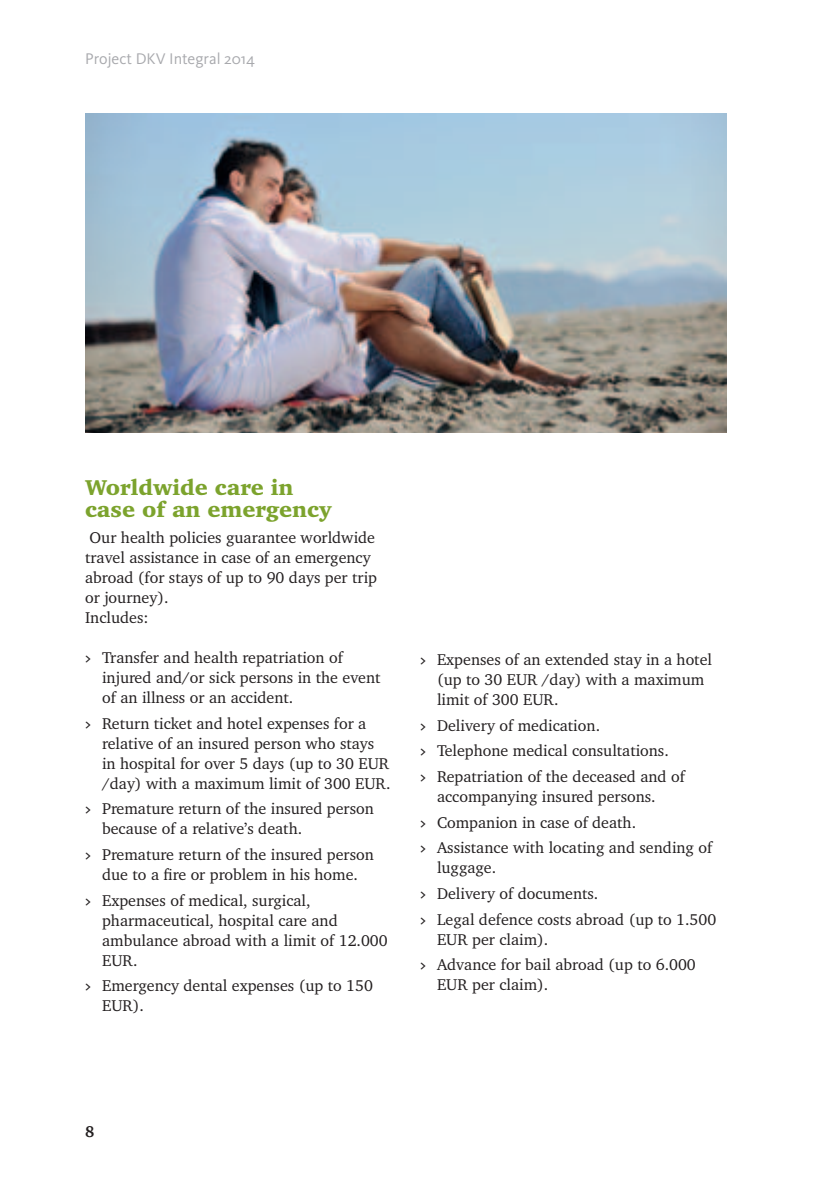
<style>
.page{position:relative;width:840px;height:1191px;background:#fff}
.page>*{position:absolute;margin:0;border:0;box-sizing:border-box;transform-origin:0 0}
.t1{font:900 22px/22px "Charter IT Cby BT";color:#7ca32d}
.t2{font:16px/20px "Charter IT Cby BT";color:#231f20}
.t3{font:16px "Kievit";color:#a8a9ad}
.t4{font:700 16px "Charter IT Cby BT";color:#231f20}
.s1{font-family:"Kievit"}
</style>
<div class="page">
<img style="left:85px;top:113px;width:641px;height:319px">
<p class="t3" style="left:85px;top:52px;width:171px">Project DKV Integral 2014</p>
<p class="t1" style="left:85px;top:478px;width:248px">Worldwide care in case of an emergency</p>
<p class="t2" style="left:85px;top:528px;width:293px">Our health policies guarantee worldwide travel assistance in case of an emergency abroad (for stays of up to 90 days per trip or journey).<br>Includes:</p>
<p class="t2" style="left:102px;top:648px;width:280px;text-indent:-17px"><span class="s1">&gt;</span> Transfer and health repatriation of injured and/or sick persons in the event of an illness or an accident.</p>
<p class="t2" style="left:102px;top:714px;width:290px;text-indent:-17px"><span class="s1">&gt;</span> Return ticket and hotel expenses for a relative of an insured person who stays in hospital for over 5 days (up to 30 EUR /day) with a maximum limit of 300 EUR.</p>
<p class="t2" style="left:102px;top:800px;width:273px;text-indent:-17px"><span class="s1">&gt;</span> Premature return of the insured person because of a relative’s death.</p>
<p class="t2" style="left:85px;top:845px;width:290px;text-align:center"><span class="s1">&gt;</span> Premature return of the insured person due to a fire or problem in his home.</p>
<p class="t2" style="left:102px;top:891px;width:287px;text-indent:-17px"><span class="s1">&gt;</span> Expenses of medical, surgical, pharmaceutical, hospital care and ambulance abroad with a limit of 12.000<br>EUR.</p>
<p class="t2" style="left:102px;top:977px;width:272px;text-indent:-17px"><span class="s1">&gt;</span> Emergency dental expenses (up to 150<br>EUR).</p>
<p class="t2" style="left:437px;top:650px;width:276px;text-indent:-17px"><span class="s1">&gt;</span> Expenses of an extended stay in a hotel (up to 30 EUR /day) with a maximum limit of 300 EUR.</p>
<p class="t2" style="left:420px;top:716px;width:182px"><span class="s1">&gt;</span> Delivery of medication.</p>
<p class="t2" style="left:420px;top:742px;width:250px"><span class="s1">&gt;</span> Telephone medical consultations.</p>
<p class="t2" style="left:420px;top:767px;width:266px"><span class="s1">&gt;</span> Repatriation of the deceased and of</p>
<p class="t2" style="left:437px;top:787px;width:220px">accompanying insured persons.</p>
<p class="t2" style="left:420px;top:813px;width:217px"><span class="s1">&gt;</span> Companion in case of death.</p>
<p class="t2" style="left:420px;top:839px;width:293px"><span class="s1">&gt;</span> Assistance with locating and sending of</p>
<p class="t2" style="left:437px;top:859px;width:61px">luggage.</p>
<p class="t2" style="left:420px;top:884px;width:180px"><span class="s1">&gt;</span> Delivery of documents.</p>
<p class="t2" style="left:420px;top:910px;width:297px"><span class="s1">&gt;</span> Legal defence costs abroad (up to 1.500</p>
<p class="t2" style="left:437px;top:930px;width:113px">EUR per claim).</p>
<p class="t2" style="left:437px;top:956px;width:260px;text-indent:-17px"><span class="s1">&gt;</span> Advance for bail abroad (up to 6.000<br>EUR per claim).</p>
<p class="t4" style="left:85px;top:1124px;width:11px">8</p>
</div>
